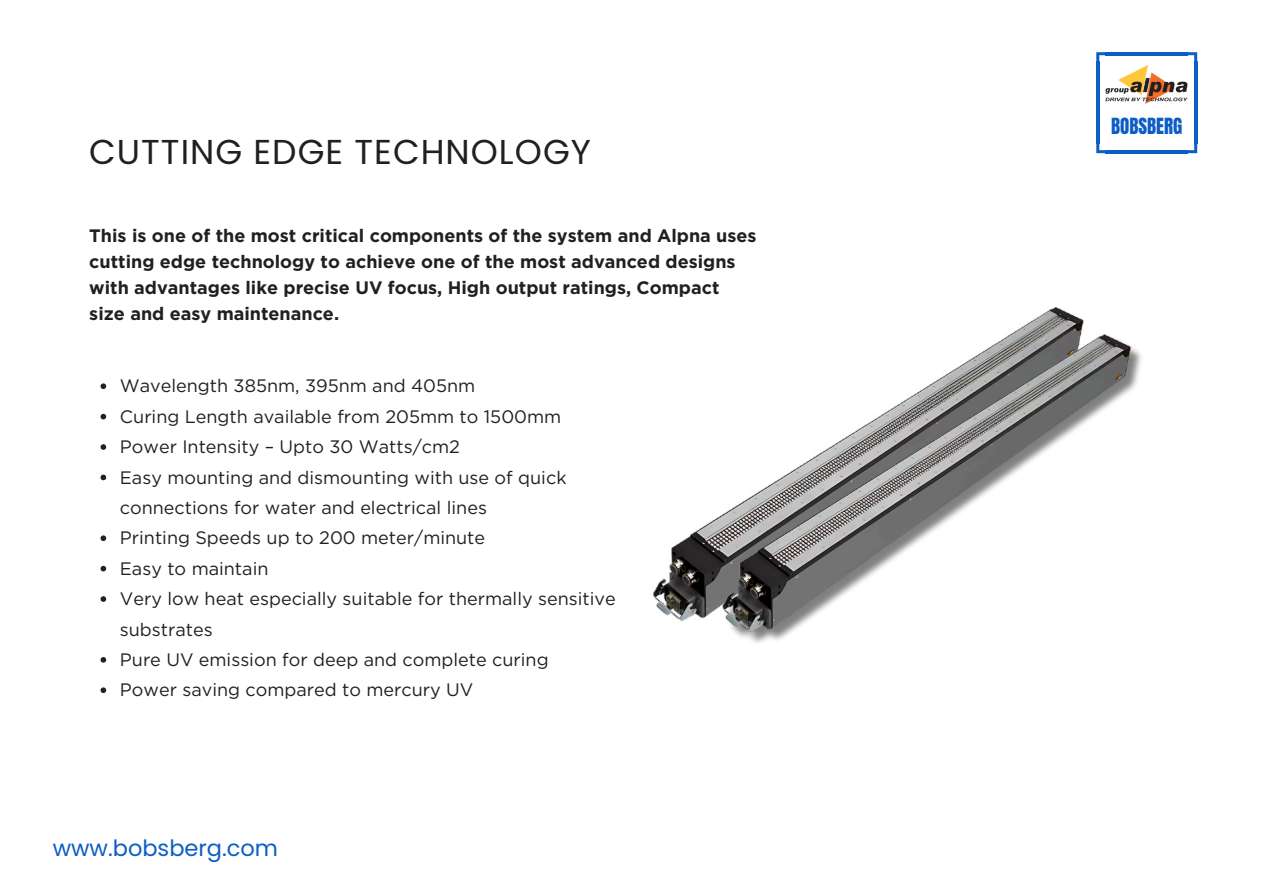
<style>
.page{position:relative;width:1263px;height:894px;background:#fff}
.page>*{position:absolute;margin:0;border:0;box-sizing:border-box;transform-origin:0 0}
.t1{font:34.5px "Poppins";letter-spacing:.03em;color:#231f20}
.t2{font:22.5px "Poppins";color:#0d5dc6}
.t3{font:18.9px "Anton";color:#0d5dc6}
.t4{font:18px/30.3px "Gotham";color:#231f20}
.t5{font:700 18px/25.8px "Gotham";color:#231f20}
</style>
<div class="page">
<svg style="left:101px;top:383px;width:5px;height:6px"></svg>
<svg style="left:101px;top:413px;width:5px;height:6px"></svg>
<svg style="left:101px;top:444px;width:5px;height:5px"></svg>
<svg style="left:101px;top:474px;width:5px;height:6px"></svg>
<svg style="left:101px;top:535px;width:5px;height:6px"></svg>
<svg style="left:101px;top:565px;width:5px;height:6px"></svg>
<svg style="left:101px;top:596px;width:5px;height:5px"></svg>
<svg style="left:101px;top:657px;width:5px;height:5px"></svg>
<svg style="left:101px;top:687px;width:5px;height:5px"></svg>
<img style="left:1105px;top:65px;width:83px;height:39px">
<hr style="left:1194px;top:61px;width:3px;height:83px;background:#0d5dc6">
<hr style="left:1096px;top:61px;width:3px;height:83px;background:#0d5dc6">
<hr style="left:1105px;top:52px;width:83px;height:3px;background:#0d5dc6">
<hr style="left:1105px;top:150px;width:83px;height:3px;background:#0d5dc6">
<svg style="left:1188px;top:52px;width:9px;height:9px"></svg>
<svg style="left:1096px;top:52px;width:9px;height:9px"></svg>
<svg style="left:1188px;top:144px;width:9px;height:9px"></svg>
<svg style="left:1096px;top:144px;width:9px;height:9px"></svg>
<img style="left:653px;top:306px;width:426px;height:315px">
<img style="left:702px;top:318px;width:439px;height:325px">
<p class="t1" style="left:89px;top:128px;width:503px">CUTTING EDGE TECHNOLOGY</p>
<p class="t5" style="left:89px;top:222px;width:669px">This is one of the most critical components of the system and Alpna uses cutting edge technology to achieve one of the most advanced designs with advantages like precise UV focus, High output ratings, Compact size and easy maintenance.</p>
<h1 class="t4" style="left:120px;top:370px;width:357px">Wavelength 385nm, 395nm and 405nm</h1>
<p class="t4" style="left:120px;top:401px;width:443px">Curing Length available from 205mm to 1500mm</p>
<p class="t4" style="left:120px;top:431px;width:342px">Power Intensity – Upto 30 Watts/cm2</p>
<h3 class="t4" style="left:120px;top:462px;width:448px">Easy mounting and dismounting with use of quick connections for water and electrical lines</h3>
<p class="t4" style="left:120px;top:522px;width:367px">Printing Speeds up to 200 meter/minute</p>
<p class="t4" style="left:120px;top:553px;width:150px">Easy to maintain</p>
<p class="t4" style="left:120px;top:583px;width:497px">Very low heat especially suitable for thermally sensitive substrates</p>
<p class="t4" style="left:120px;top:644px;width:430px">Pure UV emission for deep and complete curing</p>
<p class="t4" style="left:120px;top:674px;width:355px">Power saving compared to mercury UV</p>
<p class="t2" style="left:53px;top:832px;width:227px">www.bobsberg.com</p>
<p class="t3" style="left:1111px;top:113px;width:73px">BOBSBERG</p>
</div>
